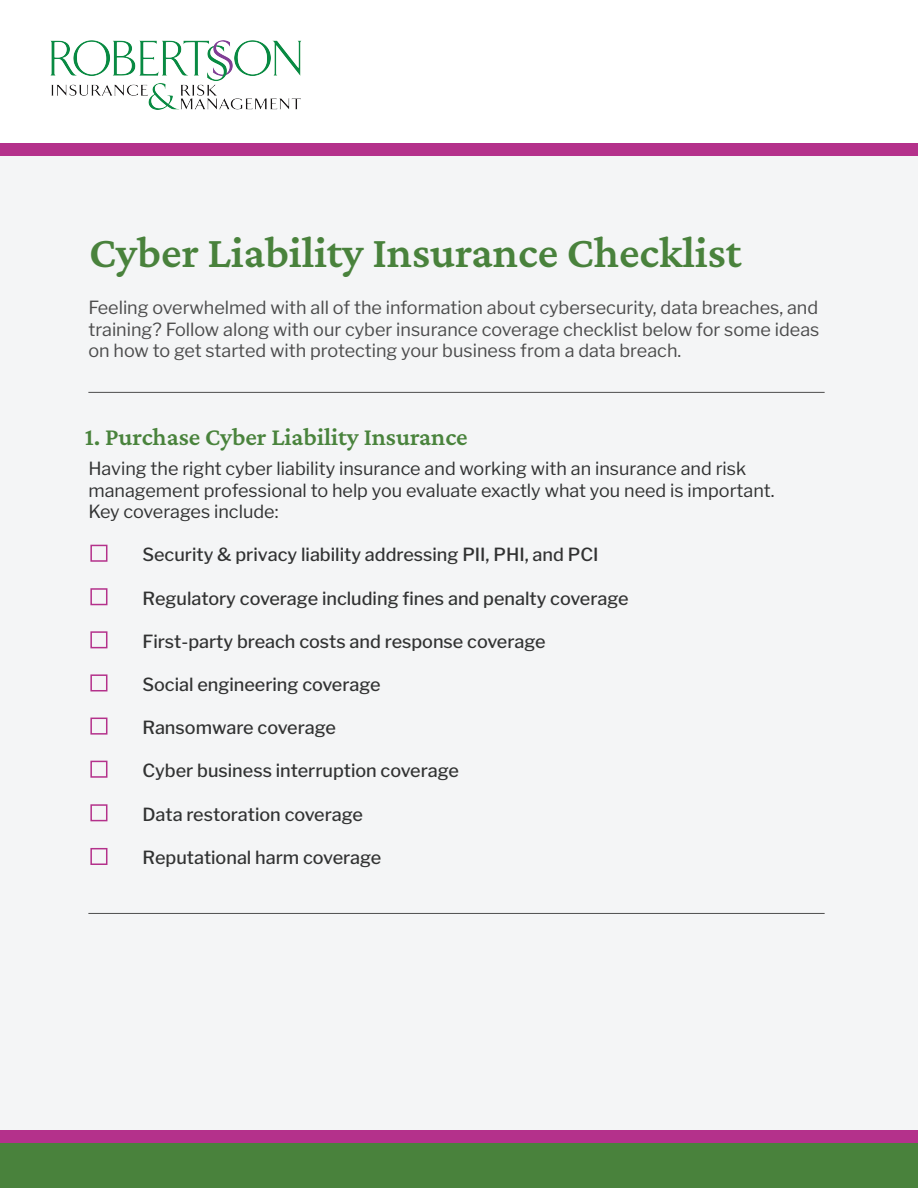
<style>
.page{position:relative;width:918px;height:1188px;background:#fff}
.page>*{position:absolute;margin:0;border:0;box-sizing:border-box;transform-origin:0 0}
.t1{font:600 45px "Crimson Pro";color:#49823c}
.t2{font:600 25.2px "Crimson Pro";color:#49833c}
.t3{font:500 18px "Libre Franklin";color:#313232}
.t4{font:18px/21.6px "Libre Franklin";color:#4c4c4c;text-align:justify}
.t5{font:18px/21.6px "Libre Franklin";color:#313232}
</style>
<div class="page">
<div style="left:0;top:149px;width:918px;height:987px;background:#f4f5f6"></div>
<div style="left:0;top:1136px;width:918px;height:52px;background:#49823c"></div>
<div style="left:90px;top:545px;width:17px;height:17px;border:2px solid #b4318b"></div>
<div style="left:90px;top:588px;width:17px;height:17px;border:2px solid #b4318b"></div>
<div style="left:90px;top:631px;width:17px;height:17px;border:2px solid #b4318b"></div>
<div style="left:90px;top:674px;width:17px;height:17px;border:2px solid #b4318b"></div>
<div style="left:90px;top:718px;width:17px;height:17px;border:2px solid #b4318b"></div>
<div style="left:90px;top:761px;width:17px;height:17px;border:2px solid #b4318b"></div>
<div style="left:90px;top:804px;width:17px;height:17px;border:2px solid #b4318b"></div>
<div style="left:90px;top:848px;width:17px;height:17px;border:2px solid #b4318b"></div>
<div style="left:0;top:143px;width:918px;height:13px;background:#b4318b"></div>
<div style="left:0;top:1130px;width:918px;height:12px;background:#b4318b"></div>
<img style="left:50px;top:41px;width:251px;height:69px">
<hr style="left:88px;top:392px;width:737px;height:1px;background:#4d4d4d">
<hr style="left:88px;top:913px;width:737px;height:1px;background:#4d4d4d">
<h1 class="t1" style="left:89px;top:223px;width:654px">Cyber Liability Insurance Checklist</h1>
<p class="t4" style="left:88px;top:295px;width:733px">Feeling overwhelmed with all of the information about cybersecurity, data breaches, and training? Follow along with our cyber insurance coverage checklist below for some ideas on how to get started with protecting your business from a data breach.</p>
<h2 class="t2" style="left:85px;top:420px;width:384px">1. Purchase Cyber Liability Insurance</h2>
<p class="t5" style="left:88px;top:456px;width:688px">Having the right cyber liability insurance and working with an insurance and risk management professional to help you evaluate exactly what you need is important.<br>Key coverages include:</p>
<p class="t3" style="left:142px;top:544px;width:458px">Security &amp; privacy liability addressing PII, PHI, and PCI</p>
<p class="t3" style="left:142px;top:587px;width:488px">Regulatory coverage including fines and penalty coverage</p>
<p class="t3" style="left:142px;top:630px;width:405px">First-party breach costs and response coverage</p>
<p class="t3" style="left:142px;top:674px;width:240px">Social engineering coverage</p>
<p class="t3" style="left:142px;top:717px;width:195px">Ransomware coverage</p>
<p class="t3" style="left:142px;top:760px;width:318px">Cyber business interruption coverage</p>
<p class="t3" style="left:142px;top:803px;width:222px">Data restoration coverage</p>
<p class="t3" style="left:142px;top:846px;width:241px">Reputational harm coverage</p>
</div>
